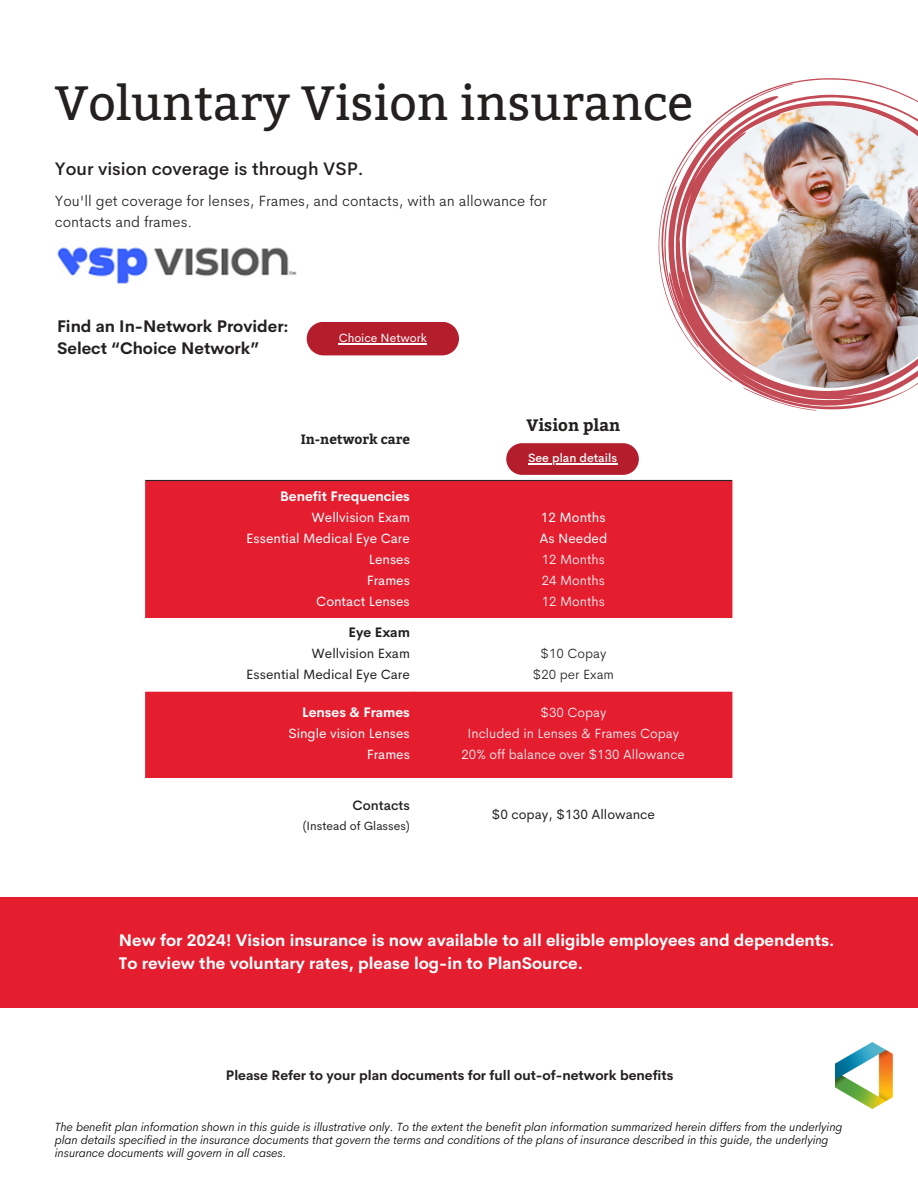
<style>
.page{position:relative;width:918px;height:1188px;background:#fff}
.page>*{position:absolute;margin:0;border:0;box-sizing:border-box;transform-origin:0 0}
.t1{font:48px "Bitter";color:#242020}
.t2{font:500 18px "Cerebri Sans";color:#242020}
.t3{font:700 16.5px/22.5px "Cerebri Sans";color:#fff}
.t4{font:700 16.5px/22.5px "Cerebri Sans";color:#242020}
.t5{font:700 16.5px "Bitter";color:#242020}
.t6{font:300 15px/21px "Cerebri Sans";color:#242020}
.t7{font:13.5px/21px "Cerebri Sans";color:#fff;text-align:right}
.t8{font:300 13.5px/21px "Cerebri Sans";color:#fff;text-align:justify}
.t9{font:700 13.5px "Cerebri Sans";color:#242020}
.t10{font:13.5px/21px "Cerebri Sans";color:#242020;text-align:right}
.t11{font:700 13.5px "Cerebri Sans";color:#fff}
.t12{font:300 13.5px/21px "Cerebri Sans";color:#242020;text-align:center}
.t13{font:700 13.5px "Bitter";color:#242020}
.t14{font:500 13.5px "Cerebri Sans";color:#242020}
.t15{font:italic 300 12px/13px "Cerebri Sans";color:#000}
.t16{font:12px "Cerebri Sans";color:#242020}
.t17{font:500 12px "Cerebri Sans";color:#fcfcfc}
.t18{font:12px "Cerebri Sans";color:#fcfcfc}
</style>
<div class="page">
<div style="left:0;top:897px;width:918px;height:111px;background:#e41d2f"></div>
<svg style="left:145px;top:481px;width:587px;height:297px;fill:#e41d2f"></svg>
<hr style="left:145px;top:480px;width:587px;height:1px;background:#252525">
<div style="left:506px;top:443px;width:133px;height:32px;background:#b41e2c;border-radius:16px"></div>
<hr style="left:528px;top:463px;width:89px;height:2px;background:#fcfcfc">
<svg style="left:658px;top:78px;width:260px;height:196px"></svg>
<svg style="left:661px;top:84px;width:132px;height:102px"></svg>
<svg style="left:661px;top:186px;width:250px;height:224px"></svg>
<img style="left:688px;top:106px;width:230px;height:282px">
<svg style="left:307px;top:322px;width:152px;height:33px;background:#b82c39"></svg>
<hr style="left:339px;top:343px;width:88px;height:1px;background:#fcfcfc">
<img style="left:835px;top:1042px;width:58px;height:67px">
<img style="left:57px;top:247px;width:240px;height:37px">
<h1 class="t1" style="left:55px;top:75px;width:640px">Voluntary Vision insurance</h1>
<h2 class="t2" style="left:55px;top:157px;width:310px">Your vision coverage is through VSP.</h2>
<p class="t6" style="left:55px;top:190px;width:494px">You'll get coverage for lenses, Frames, and contacts, with an allowance for contacts and frames.</p>
<h3 class="t4" style="left:57px;top:315px;width:233px">Find an In-Network Provider:<br>Select “Choice Network”</h3>
<p class="t18" style="left:339px;top:330px;width:90px">Choice Network</p>
<p class="t13" style="left:301px;top:429px;width:111px">In-network care</p>
<h3 class="t5" style="left:526px;top:413px;width:95px">Vision plan</h3>
<p class="t17" style="left:528px;top:450px;width:91px">See plan details</p>
<p class="t11" style="left:280px;top:487px;width:131px">Benefit Frequencies</p>
<p class="t7" style="left:246px;top:506px;width:165px">Wellvision Exam<br>Essential Medical Eye Care<br>Lenses<br>Frames<br>Contact Lenses</p>
<p class="t7" style="left:539px;top:506px;width:69px;text-align:left">12 Months<br>As Needed</p>
<p class="t8" style="left:542px;top:548px;width:65px">12 Months 24 Months 12 Months</p>
<p class="t9" style="left:349px;top:624px;width:63px">Eye Exam</p>
<p class="t10" style="left:246px;top:643px;width:165px">Wellvision Exam<br>Essential Medical Eye Care</p>
<p class="t12" style="left:533px;top:643px;width:83px">$10 Copay $20 per Exam</p>
<p class="t11" style="left:302px;top:704px;width:109px">Lenses &amp; Frames</p>
<p class="t7" style="left:288px;top:723px;width:123px">Single vision Lenses<br>Frames</p>
<p class="t8" style="left:462px;top:702px;width:225px;text-align:center">$30 Copay<br>Included in Lenses &amp; Frames Copay<br>20% off balance over $130 Allowance</p>
<p class="t14" style="left:353px;top:797px;width:59px">Contacts</p>
<p class="t16" style="left:303px;top:818px;width:109px">(Instead of Glasses)</p>
<p class="t10" style="left:491px;top:804px;width:165px">$0 copay, $130 Allowance</p>
<h3 class="t3" style="left:119px;top:929px;width:717px">New for 2024! Vision insurance is now available to all eligible employees and dependents.<br>To review the voluntary rates, please log-in to PlanSource.</h3>
<p class="t9" style="left:226px;top:1066px;width:449px">Please Refer to your plan documents for full out-of-network benefits</p>
<p class="t15" style="left:55px;top:1121px;width:789px">The benefit plan information shown in this guide is illustrative only. To the extent the benefit plan information summarized herein differs from the underlying plan details specified in the insurance documents that govern the terms and conditions of the plans of insurance described in this guide, the underlying insurance documents will govern in all cases.</p>
</div>
